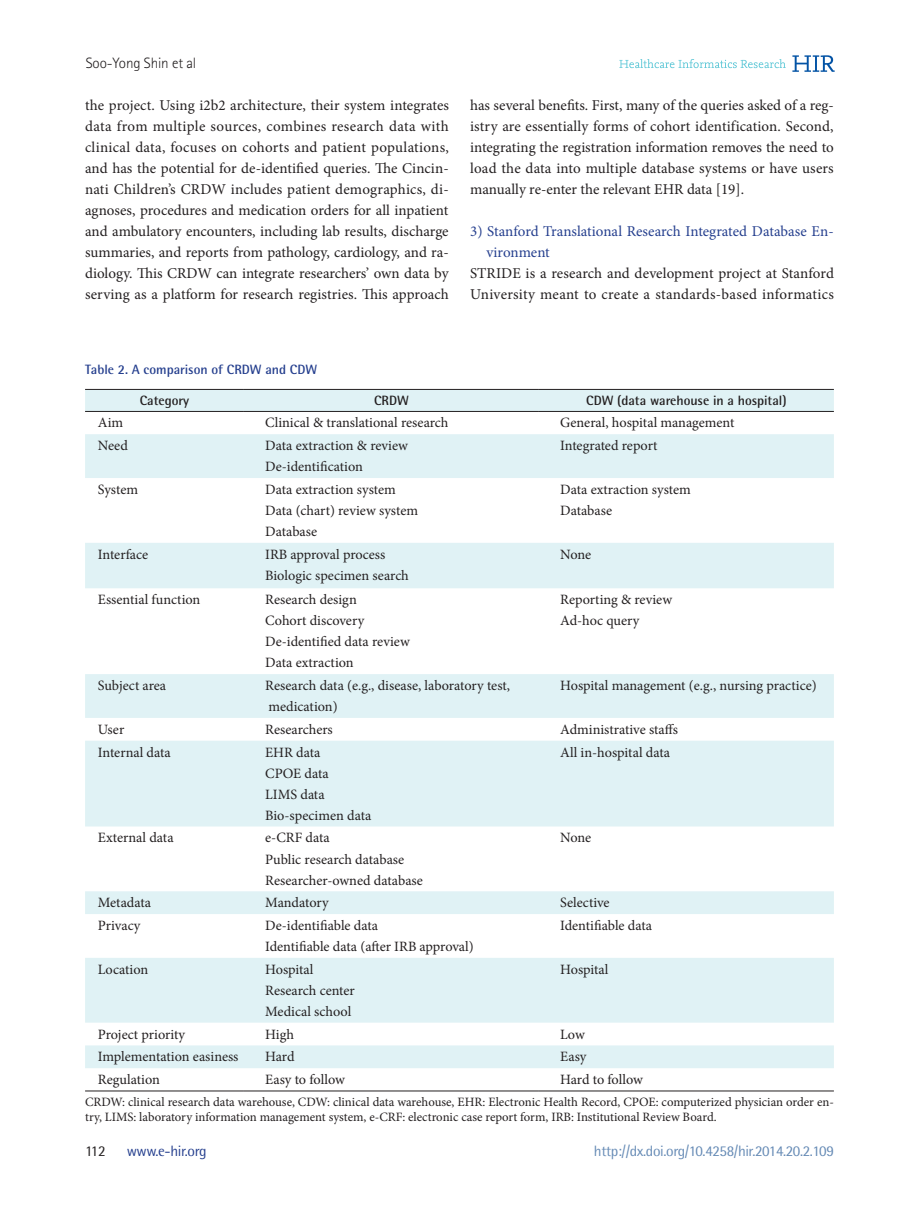
<style>
.page{position:relative;width:919px;height:1217px;background:#fff}
.page>*{position:absolute;margin:0;border:0;box-sizing:border-box;transform-origin:0 0}
.본문{font:15px/21px "Minion Pro";letter-spacing:.005em;color:#231f20;text-align:justify}
.본문-2{font:15px/21px "Minion Pro";color:#253f8e}
.t1{font:15px "Rotis Semi Sans Std";letter-spacing:-.025em;color:#658ab5}
.t2{font:300 15px "Rotis Sans Serif Std";letter-spacing:-.01em;color:#231f20}
.t3{font:15px "Rotis Semi Sans Std";letter-spacing:-.025em;color:#253f8e}
.t4{font:15px "Rotis Semi Sans Std";color:#231f20}
.표{font:14.25px/21px "Minion Pro";color:#231f20}
.표_첫줄{font:700 13.5px "Rotis Semi Sans Std";color:#231f20}
.표제목{font:700 13.5px "Rotis Semi Sans Std";color:#253f8e}
.표-2{font:12.75px/15px "Minion Pro";color:#231f20}
</style>
<div class="page">
<svg style="left:792px;top:55px;width:42px;height:17px"></svg>
<svg style="left:619px;top:59px;width:166px;height:9px"></svg>
<svg style="left:85px;top:390px;width:748px;height:677px;fill:#e0f2f5"></svg>
<hr style="left:85px;top:389px;width:159px;height:1px;background:#231f20">
<hr style="left:244px;top:389px;width:295px;height:1px;background:#231f20">
<hr style="left:539px;top:389px;width:294px;height:1px;background:#231f20">
<hr style="left:85px;top:411px;width:159px;height:1px;background:#231f20">
<hr style="left:244px;top:411px;width:295px;height:1px;background:#231f20">
<hr style="left:539px;top:411px;width:294px;height:1px;background:#231f20">
<hr style="left:85px;top:1090px;width:159px;height:1px;background:#231f20">
<hr style="left:244px;top:1090px;width:295px;height:1px;background:#231f20">
<hr style="left:539px;top:1090px;width:294px;height:1px;background:#231f20">
<p class="t2" style="left:86px;top:54px;width:112px">Soo-Yong Shin et al</p>
<p class="본문" style="left:85px;top:95px;width:365px">the project. Using i2b2 architecture, their system integrates data from multiple sources, combines research data with clinical data, focuses on cohorts and patient populations, and has the potential for de-identified queries. The Cincin&shy;nati Children’s CRDW includes patient demographics, di&shy;agnoses, procedures and medication orders for all inpatient and ambulatory encounters, including lab results, discharge summaries, and reports from pathology, cardiology, and ra&shy;diology. This CRDW can integrate researchers’ own data by serving as a platform for research registries. This approach</p>
<p class="본문" style="left:470px;top:95px;width:365px">has several benefits. First, many of the queries asked of a reg&shy;istry are essentially forms of cohort identification. Second, integrating the registration information removes the need to load the data into multiple database systems or have users manually re-enter the relevant EHR data [19].</p>
<p class="본문-2" style="left:486px;top:221px;width:349px;text-indent:-16px">3) Stanford Translational Research Integrated Database En&shy;vironment</p>
<p class="본문" style="left:470px;top:263px;width:365px">STRIDE is a research and development project at Stanford<br>University meant to create a standards-based informatics</p>
<p class="표제목" style="left:85px;top:361px;width:233px">Table 2. A comparison of CRDW and CDW</p>
<p class="표_첫줄" style="left:140px;top:392px;width:51px">Category</p>
<p class="표_첫줄" style="left:374px;top:392px;width:36px">CRDW</p>
<p class="표_첫줄" style="left:586px;top:392px;width:202px">CDW (data warehouse in a hospital)</p>
<p class="표" style="left:98px;top:412px;width:27px">Aim</p>
<p class="표" style="left:265px;top:412px;width:185px">Clinical &amp; translational research</p>
<p class="표" style="left:560px;top:412px;width:176px">General, hospital management</p>
<p class="표" style="left:98px;top:435px;width:32px">Need</p>
<p class="표" style="left:265px;top:435px;width:144px">Data extraction &amp; review</p>
<p class="표" style="left:265px;top:456px;width:99px">De-identification</p>
<p class="표" style="left:560px;top:435px;width:99px">Integrated report</p>
<p class="표" style="left:98px;top:479px;width:42px">System</p>
<p class="표" style="left:265px;top:479px;width:132px">Data extraction system</p>
<p class="표" style="left:265px;top:500px;width:154px">Data (chart) review system</p>
<p class="표" style="left:265px;top:521px;width:54px">Database</p>
<p class="표" style="left:98px;top:543px;width:52px">Interface</p>
<p class="표" style="left:265px;top:543px;width:122px">IRB approval process</p>
<p class="표" style="left:265px;top:564px;width:145px">Biologic specimen search</p>
<p class="표" style="left:98px;top:589px;width:104px">Essential function</p>
<p class="표" style="left:265px;top:589px;width:93px">Research design</p>
<p class="표" style="left:265px;top:610px;width:101px">Cohort discovery</p>
<p class="표" style="left:265px;top:631px;width:146px">De-identified data review</p>
<p class="표" style="left:265px;top:652px;width:90px">Data extraction</p>
<p class="표" style="left:560px;top:479px;width:132px">Data extraction system</p>
<p class="표" style="left:560px;top:500px;width:54px">Database</p>
<p class="표" style="left:560px;top:543px;width:33px">None</p>
<p class="표" style="left:560px;top:589px;width:113px">Reporting &amp; review</p>
<p class="표" style="left:560px;top:610px;width:81px">Ad-hoc query</p>
<p class="표" style="left:98px;top:675px;width:70px">Subject area</p>
<p class="표" style="left:265px;top:675px;width:246px">Research data (e.g., disease, laboratory test, medication)</p>
<p class="표" style="left:560px;top:675px;width:258px">Hospital management (e.g., nursing practice)</p>
<p class="표" style="left:98px;top:718px;width:28px">User</p>
<p class="표" style="left:265px;top:718px;width:69px">Researchers</p>
<p class="표" style="left:560px;top:718px;width:119px">Administrative staffs</p>
<p class="표" style="left:98px;top:741px;width:75px">Internal data</p>
<p class="표" style="left:265px;top:741px;width:57px">EHR data</p>
<p class="표" style="left:265px;top:762px;width:65px">CPOE data</p>
<p class="표" style="left:265px;top:783px;width:61px">LIMS data</p>
<p class="표" style="left:265px;top:804px;width:108px">Bio-specimen data</p>
<p class="표" style="left:560px;top:741px;width:111px">All in-hospital data</p>
<p class="표" style="left:98px;top:827px;width:77px">External data</p>
<p class="표" style="left:265px;top:827px;width:66px">e-CRF data</p>
<p class="표" style="left:265px;top:848px;width:141px">Public research database</p>
<p class="표" style="left:265px;top:869px;width:159px">Researcher-owned database</p>
<p class="표" style="left:560px;top:827px;width:33px">None</p>
<p class="표" style="left:98px;top:892px;width:55px">Metadata</p>
<p class="표" style="left:265px;top:892px;width:65px">Mandatory</p>
<p class="표" style="left:560px;top:892px;width:51px">Selective</p>
<p class="표" style="left:98px;top:914px;width:44px">Privacy</p>
<p class="표" style="left:265px;top:914px;width:114px">De-identifiable data</p>
<p class="표" style="left:265px;top:935px;width:210px">Identifiable data (after IRB approval)</p>
<p class="표" style="left:560px;top:914px;width:93px">Identifiable data</p>
<p class="표" style="left:98px;top:958px;width:52px">Location</p>
<p class="표" style="left:265px;top:958px;width:50px">Hospital</p>
<p class="표" style="left:265px;top:979px;width:91px">Research center</p>
<p class="표" style="left:265px;top:1000px;width:88px">Medical school</p>
<p class="표" style="left:560px;top:958px;width:50px">Hospital</p>
<p class="표" style="left:98px;top:1023px;width:89px">Project priority</p>
<p class="표" style="left:265px;top:1023px;width:30px">High</p>
<p class="표" style="left:560px;top:1023px;width:26px">Low</p>
<p class="표" style="left:98px;top:1046px;width:142px">Implementation easiness</p>
<p class="표" style="left:265px;top:1046px;width:31px">Hard</p>
<p class="표" style="left:560px;top:1046px;width:28px">Easy</p>
<p class="표" style="left:98px;top:1068px;width:64px">Regulation</p>
<p class="표" style="left:265px;top:1068px;width:81px">Easy to follow</p>
<p class="표" style="left:560px;top:1068px;width:84px">Hard to follow</p>
<p class="표-2" style="left:85px;top:1094px;width:750px">CRDW: clinical research data warehouse, CDW: clinical data warehouse, EHR: Electronic Health Record, CPOE: computerized physician order en&shy;try, LIMS: laboratory information management system, e-CRF: electronic case report form, IRB: Institutional Review Board.</p>
<p class="t4" style="left:85px;top:1141px;width:22px">112</p>
<p class="t3" style="left:127px;top:1141px;width:81px">www.e-hir.org</p>
<p class="t1" style="left:594px;top:1141px;width:241px">http://dx.doi.org/10.4258/hir.2014.20.2.109</p>
</div>
